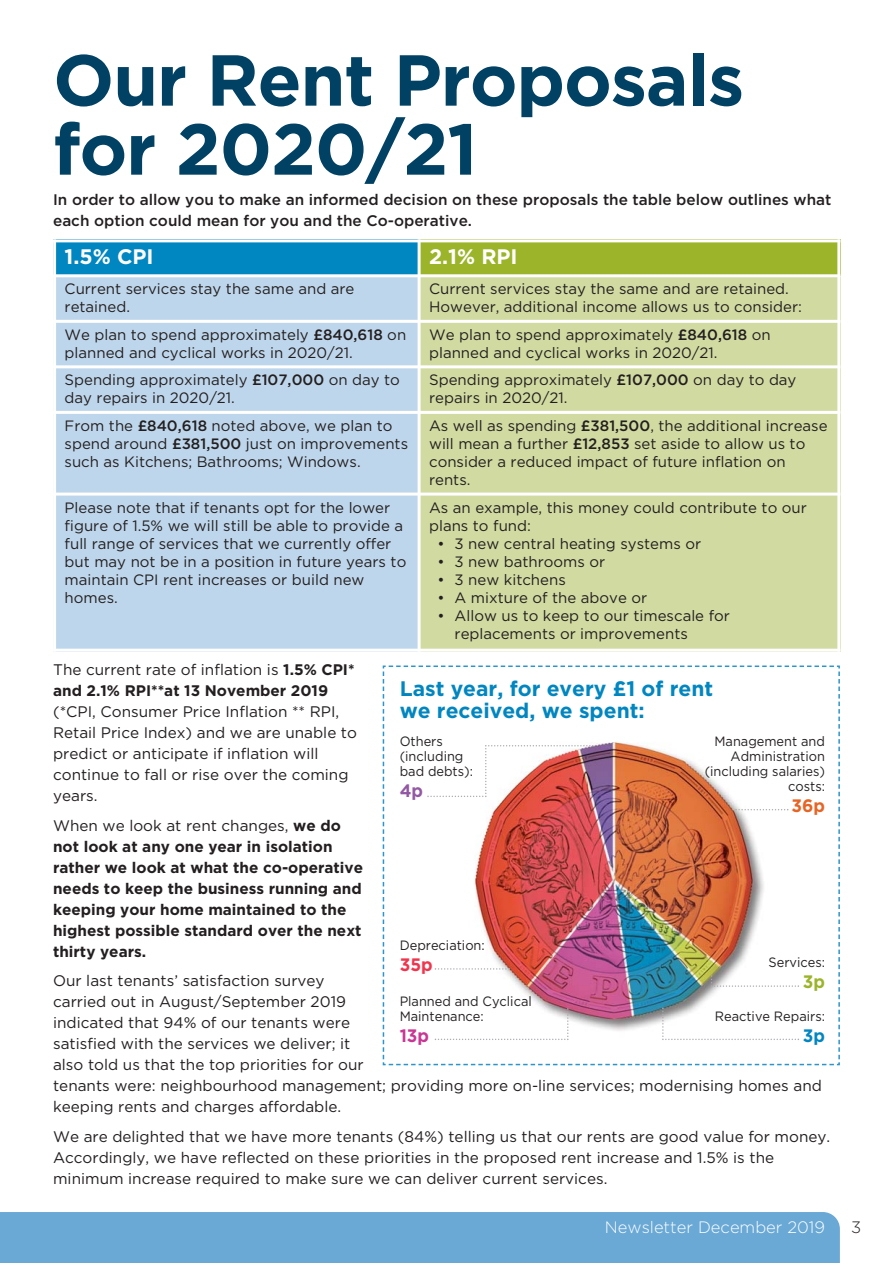
<style>
.page{position:relative;width:893px;height:1263px;background:#fff}
.page>*{position:absolute;margin:0;border:0;box-sizing:border-box;transform-origin:0 0}
.t1{font:700 72px/69px "Gotham";letter-spacing:-.015em;color:#014264}
.t2{font:700 21px/22.5px "Gotham";color:#0086c0}
.t3{font:700 21px "Gotham";color:#fff}
.t4{font:700 18px "Gotham";color:#e66525;scale:.95 1}
.t5{font:700 18px "Gotham";color:#ef364d;scale:.95 1}
.t6{font:700 18px "Gotham";color:#c83794;scale:.95 1}
.t7{font:700 18px "Gotham";color:#9358a3;scale:.95 1}
.t8{font:700 18px "Gotham";color:#9bb429;scale:.95 1}
.t9{font:700 18px "Gotham";color:#0086c0;scale:.95 1}
.t10{font:300 16.5px "Gotham";color:#fff}
.t11{font:300 16.5px "Gotham";color:#231f20}
.t12{font:15.3px/21px "Gotham";color:#231f20}
.t13{font:700 15.3px/21px "Gotham";color:#231f20}
.t14{font:500 15.3px/21px "Gotham";color:#231f20}
.t15{font:15px/18px "Gotham";color:#231f20}
.t16{font:13.5px/15px "Gotham";color:#231f20;scale:.95 1}
.s1{font-weight:500}
.s2{font-weight:400}
</style>
<div class="page">
<div style="left:0;top:1212px;width:840px;height:51px;background:#6aa9d5"></div>
<div style="left:53px;top:239px;width:366px;height:37px;background:#0086c0"></div>
<div style="left:419px;top:239px;width:421px;height:37px;background:#9bb429"></div>
<div style="left:53px;top:276px;width:366px;height:45px;background:#bed6eb"></div>
<div style="left:419px;top:276px;width:421px;height:45px;background:#d1daa1"></div>
<div style="left:53px;top:321px;width:366px;height:46px;background:#bed6eb"></div>
<div style="left:419px;top:321px;width:421px;height:46px;background:#d1daa1"></div>
<div style="left:53px;top:367px;width:366px;height:45px;background:#bed6eb"></div>
<div style="left:419px;top:367px;width:421px;height:45px;background:#d1daa1"></div>
<div style="left:53px;top:412px;width:366px;height:82px;background:#bed6eb"></div>
<div style="left:419px;top:412px;width:421px;height:82px;background:#d1daa1"></div>
<div style="left:53px;top:494px;width:366px;height:158px;background:#bed6eb"></div>
<div style="left:419px;top:494px;width:421px;height:158px;background:#d1daa1"></div>
<hr style="left:53px;top:239px;width:3px;height:413px;background:#fff">
<hr style="left:417px;top:239px;width:3px;height:413px;background:#fff">
<hr style="left:837px;top:239px;width:3px;height:413px;background:#fff">
<hr style="left:53px;top:239px;width:787px;height:3px;background:#fff">
<hr style="left:53px;top:274px;width:787px;height:3px;background:#fff">
<hr style="left:53px;top:320px;width:787px;height:3px;background:#fff">
<hr style="left:53px;top:365px;width:787px;height:3px;background:#fff">
<hr style="left:53px;top:411px;width:787px;height:3px;background:#fff">
<hr style="left:53px;top:492px;width:787px;height:3px;background:#fff">
<hr style="left:53px;top:649px;width:787px;height:3px;background:#fff">
<img style="left:382px;top:665px;width:458px;height:401px">
<h1 class="t1" style="left:53px;top:51px;width:692px">Our Rent Proposals for 2020/21</h1>
<p class="t14" style="left:53px;top:189px;width:780px">In order to allow you to make an informed decision on these proposals the table below outlines what each option could mean for you and the Co-operative.</p>
<h2 class="t3" style="left:65px;top:248px;width:91px">1.5% CPI</h2>
<h2 class="t3" style="left:429px;top:248px;width:90px">2.1% RPI</h2>
<p class="t15" style="left:65px;top:281px;width:291px">Current services stay the same and are retained.</p>
<p class="t15" style="left:429px;top:281px;width:374px">Current services stay the same and are retained.<br>However, additional income allows us to consider:</p>
<p class="t15" style="left:65px;top:326px;width:343px">We plan to spend approximately <span class="s1">£840,618</span> on planned and cyclical works in 2020/21.</p>
<p class="t15" style="left:429px;top:326px;width:343px">We plan to spend approximately <span class="s1">£840,618</span> on planned and cyclical works in 2020/21.</p>
<p class="t15" style="left:65px;top:372px;width:337px">Spending approximately <span class="s1">£107,000</span> on day to day repairs in 2020/21.</p>
<p class="t15" style="left:429px;top:372px;width:369px">Spending approximately <span class="s1">£107,000</span> on day to day repairs in 2020/21.</p>
<p class="t15" style="left:65px;top:417px;width:345px">From the <span class="s1">£840,618</span> noted above, we plan to spend around <span class="s1">£381,500</span> just on improvements such as Kitchens; Bathrooms; Windows.</p>
<p class="t15" style="left:429px;top:417px;width:400px">As well as spending <span class="s1">£381,500</span>, the additional increase will mean a further <span class="s1">£12,853</span> set aside to allow us to consider a reduced impact of future inflation on rents.</p>
<p class="t15" style="left:65px;top:499px;width:343px">Please note that if tenants opt for the lower figure of 1.5% we will still be able to provide a full range of services that we currently offer but may not be in a position in future years to maintain CPI rent increases or build new homes.</p>
<p class="t15" style="left:429px;top:499px;width:379px">As an example, this money could contribute to our plans to fund:</p>
<p class="t15" style="left:438px;top:535px;width:265px">• 3 new central heating systems or</p>
<p class="t15" style="left:438px;top:553px;width:169px">• 3 new bathrooms or</p>
<p class="t15" style="left:438px;top:571px;width:130px">• 3 new kitchens</p>
<p class="t15" style="left:438px;top:589px;width:211px">• A mixture of the above or</p>
<p class="t15" style="left:455px;top:607px;width:277px;text-indent:-17px">• Allow us to keep to our timescale for replacements or improvements</p>
<p class="t13" style="left:53px;top:660px;width:303px"><span class="s2">The current rate of inflation is</span> 1.5% CPI* and 2.1% RPI**at 13 November 2019</p>
<p class="t12" style="left:53px;top:702px;width:305px">(*CPI, Consumer Price Inflation ** RPI, Retail Price Index) and we are unable to predict or anticipate if inflation will continue to fall or rise over the coming years.</p>
<p class="t13" style="left:53px;top:816px;width:311px"><span class="s2">When we look at rent changes,</span> we do not look at any one year in isolation rather we look at what the co-operative needs to keep the business running and keeping your home maintained to the highest possible standard over the next thirty years.</p>
<p class="t12" style="left:53px;top:971px;width:770px">Our last tenants’ satisfaction survey<br>carried out in August/September 2019<br>indicated that 94% of our tenants were<br>satisfied with the services we deliver; it<br>also told us that the top priorities for our<br>tenants were: neighbourhood management; providing more on-line services; modernising homes and keeping rents and charges affordable.</p>
<p class="t12" style="left:53px;top:1127px;width:779px">We are delighted that we have more tenants (84%) telling us that our rents are good value for money.<br>Accordingly, we have reflected on these priorities in the proposed rent increase and 1.5% is the minimum increase required to make sure we can deliver current services.</p>
<h2 class="t2" style="left:400px;top:678px;width:315px">Last year, for every £1 of rent we received, we spent:</h2>
<p class="t16" style="left:400px;top:734px;width:79px">Others (including bad debts):</p>
<p class="t7" style="left:400px;top:783px;width:26px">4p</p>
<p class="t16" style="left:705px;top:734px;width:128px;text-align:right">Management and<br>Administration (including salaries) costs:</p>
<p class="t4" style="left:791px;top:798px;width:37px">36p</p>
<p class="t16" style="left:400px;top:938px;width:91px">Depreciation:</p>
<p class="t5" style="left:400px;top:957px;width:36px">35p</p>
<p class="t16" style="left:400px;top:995px;width:140px">Planned and Cyclical<br>Maintenance:</p>
<p class="t6" style="left:400px;top:1029px;width:32px">13p</p>
<p class="t16" style="left:768px;top:955px;width:61px">Services:</p>
<p class="t8" style="left:803px;top:974px;width:25px">3p</p>
<p class="t16" style="left:715px;top:1010px;width:117px">Reactive Repairs:</p>
<p class="t9" style="left:803px;top:1029px;width:25px">3p</p>
<p class="t10" style="left:605px;top:1217px;width:222px">Newsletter December 2019</p>
<p class="t11" style="left:851px;top:1217px;width:12px">3</p>
</div>
